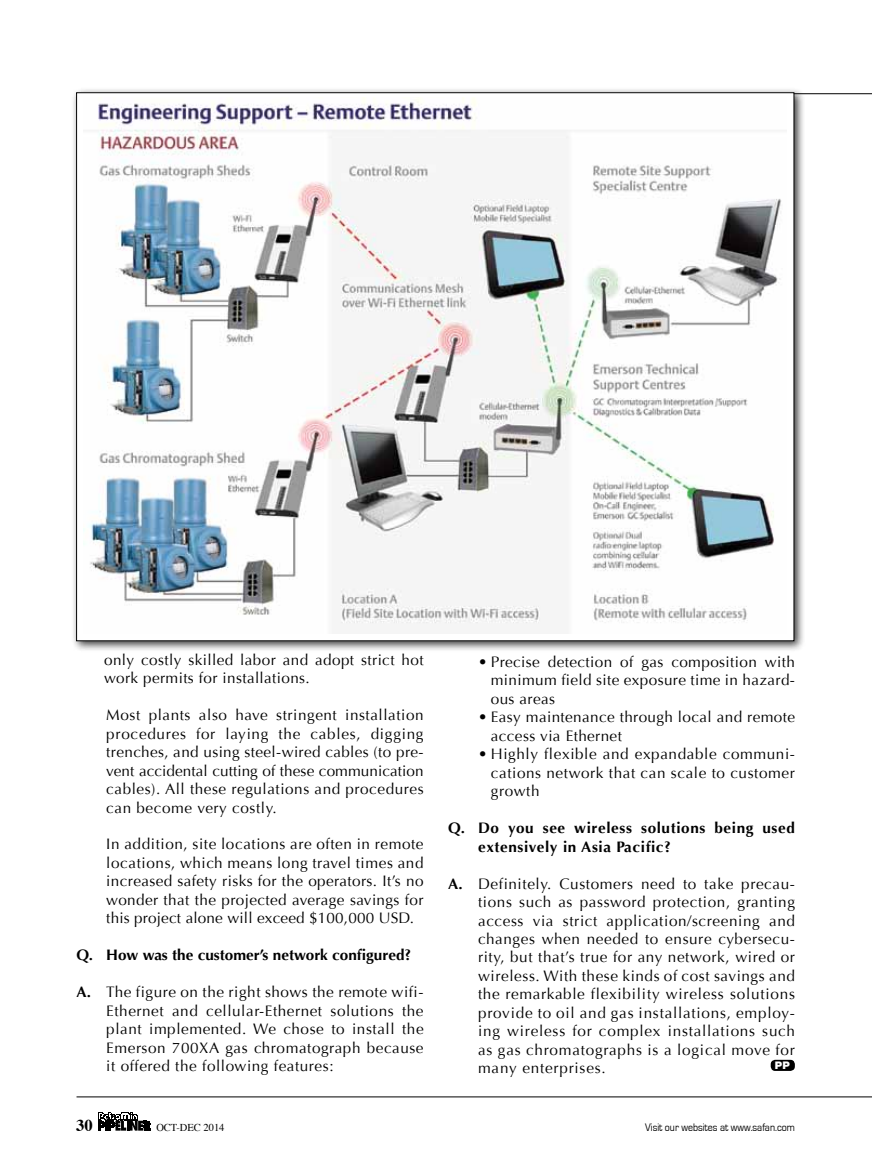
<style>
.page{position:relative;width:872px;height:1170px;background:#fff}
.page>*{position:absolute;margin:0;border:0;box-sizing:border-box;transform-origin:0 0}
.t1{font:700 16.5px "Times";color:#000}
.t2{font:15.15px/18.5px "Optima";letter-spacing:.025em;color:#000;text-align:justify}
.t3{font:700 15.15px/18.5px "Optima";letter-spacing:.04em;color:#000}
.t4{font:700 15.15px "Optima";color:#000}
.t5{font:11.25px "Eurostile";color:#000;scale:.88 1}
.t6{font:10.5px "Times";color:#000}
.t7{font:900 10.5px "Helvetica Neue";color:#fff}
.s1{font-weight:700}
</style>
<div class="page">
<hr style="left:76px;top:1096px;width:796px;height:1px;background:#000">
<hr style="left:76px;top:93px;width:796px;height:1px;background:#000">
<svg style="left:98px;top:1112px;width:53px;height:19px"></svg>
<div style="left:770px;top:1059px;width:25px;height:11px;background:#000;border-radius:4px"></div>
<div style="left:71px;top:87px;width:734px;height:565px;background:#000;opacity:.75"></div>
<div style="left:77px;top:93px;width:717px;height:547px;background:#fff"></div>
<img style="left:83px;top:97px;width:698px;height:527px">
<p class="t2" style="left:104px;top:650px;width:321px">only costly skilled labor and adopt strict hot work permits for installations.</p>
<p class="t2" style="left:106px;top:706px;width:319px">Most plants also have stringent installation procedures for laying the cables, digging trenches, and using steel-wired cables (to pre&shy;vent accidental cutting of these communication cables). All these regulations and procedures can become very costly.</p>
<p class="t2" style="left:106px;top:835px;width:319px">In addition, site locations are often in remote locations, which means long travel times and increased safety risks for the operators. It’s no wonder that the projected average savings for this project alone will exceed $100,000 USD.</p>
<p class="t4" style="left:76px;top:946px;width:336px">Q. How was the customer’s network configured?</p>
<p class="t2" style="left:106px;top:982px;width:319px;text-indent:-30px"><span class="s1">A.</span> The figure on the right shows the remote wifi-Ethernet and cellular-Ethernet solutions the plant implemented. We chose to install the Emerson 700XA gas chromatograph because it offered the following features:</p>
<p class="t2" style="left:491px;top:652px;width:306px;text-indent:-13px">• Precise detection of gas composition with minimum field site exposure time in hazard&shy;ous areas</p>
<p class="t2" style="left:491px;top:708px;width:306px;text-indent:-13px">• Easy maintenance through local and remote access via Ethernet</p>
<p class="t2" style="left:491px;top:745px;width:306px;text-indent:-13px">• Highly flexible and expandable communi&shy;cations network that can scale to customer growth</p>
<p class="t3" style="left:478px;top:819px;width:318px;text-indent:-30px">Q. Do you see wireless solutions being used extensively in Asia Pacific?</p>
<p class="t2" style="left:478px;top:874px;width:318px;text-indent:-30px"><span class="s1">A.</span> Definitely. Customers need to take precau&shy;tions such as password protection, granting access via strict application/screening and changes when needed to ensure cybersecu&shy;rity, but that’s true for any network, wired or wireless. With these kinds of cost savings and the remarkable flexibility wireless solutions provide to oil and gas installations, employ&shy;ing wireless for complex installations such as gas chromatographs is a logical move for many enterprises.</p>
<p class="t7" style="left:775px;top:1059px;width:16px">PP</p>
<p class="t1" style="left:76px;top:1109px;width:18px">30</p>
<p class="t6" style="left:156px;top:1117px;width:70px">OCT-DEC 2014</p>
<p class="t5" style="left:645px;top:1120px;width:172px">Visit our websites at www.safan.com</p>
</div>
